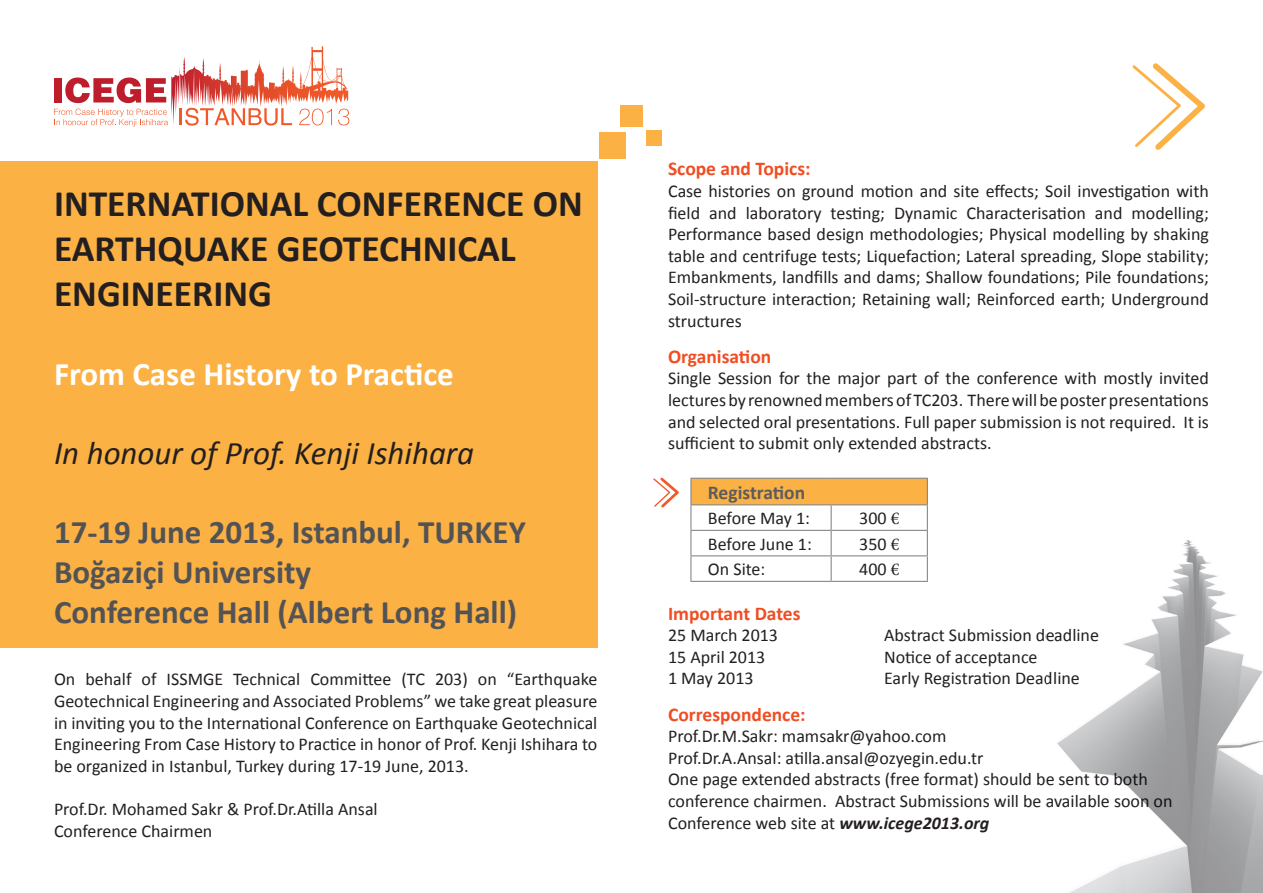
<style>
.page{position:relative;width:1263px;height:893px;background:#fff}
.page>*{position:absolute;margin:0;border:0;box-sizing:border-box;transform-origin:0 0}
.t1{font:700 37.5px/45px "Calibri";color:#231f20}
.t2{font:700 33px "Calibri";color:#535355}
.t3{font:italic 33px "Calibri";color:#231f20}
.t4{font:700 33px "Calibri";color:#fff}
.t5{font:700 19.5px "Calibri";color:#f04d22}
.t6{font:700 19.5px "Calibri";color:#5c5c5f}
.t7{font:18px/21.6px "Calibri";color:#231f20;text-align:justify}
.s1{font-family:"Minion Pro"}
.s2{font-weight:700;font-style:italic}
</style>
<div class="page">
<div style="left:0;top:161px;width:597px;height:486px;background:#fbb143"></div>
<svg style="left:254px;top:46px;width:68px;height:43px"></svg>
<div style="left:54px;top:78px;width:8px;height:24px;background:#be1d2c"></div>
<svg style="left:65px;top:78px;width:101px;height:25px"></svg>
<svg style="left:180px;top:108px;width:112px;height:18px"></svg>
<svg style="left:299px;top:109px;width:33px;height:16px"></svg>
<svg style="left:338px;top:109px;width:11px;height:16px"></svg>
<svg style="left:54px;top:109px;width:114px;height:18px"></svg>
<img style="left:1057px;top:540px;width:206px;height:353px">
<svg style="left:653px;top:477px;width:26px;height:31px"></svg>
<svg style="left:1132px;top:63px;width:73px;height:87px"></svg>
<div style="left:600px;top:132px;width:26px;height:27px;background:#fbb143"></div>
<div style="left:620px;top:105px;width:22px;height:22px;background:#fbb143"></div>
<div style="left:646px;top:130px;width:16px;height:15px;background:#fbb143"></div>
<div style="left:691px;top:478px;width:236px;height:27px;background:#fbb143"></div>
<hr style="left:690px;top:478px;width:141px;height:1px;background:#87898c">
<hr style="left:831px;top:478px;width:97px;height:1px;background:#87898c">
<hr style="left:690px;top:504px;width:141px;height:1px;background:#87898c">
<hr style="left:831px;top:504px;width:97px;height:1px;background:#87898c">
<hr style="left:690px;top:530px;width:141px;height:1px;background:#87898c">
<hr style="left:831px;top:530px;width:97px;height:1px;background:#87898c">
<hr style="left:690px;top:555px;width:141px;height:1px;background:#87898c">
<svg style="left:690px;top:479px;width:1px;height:102px"></svg>
<hr style="left:831px;top:555px;width:97px;height:1px;background:#87898c">
<svg style="left:831px;top:505px;width:1px;height:76px"></svg>
<svg style="left:927px;top:479px;width:1px;height:102px"></svg>
<hr style="left:690px;top:581px;width:141px;height:1px;background:#87898c">
<hr style="left:831px;top:581px;width:97px;height:1px;background:#87898c">
<p class="t1" style="left:54px;top:179px;width:530px">INTERNATIONAL CONFERENCE ON</p>
<p class="t1" style="left:54px;top:224px;width:463px">EARTHQUAKE GEOTECHNICAL<br>ENGINEERING</p>
<p class="t4" style="left:54px;top:353px;width:401px">From Case History to Practice</p>
<p class="t3" style="left:54px;top:433px;width:422px">In honour of Prof. Kenji Ishihara</p>
<p class="t2" style="left:54px;top:512px;width:473px">17-19 June 2013, Istanbul, TURKEY</p>
<p class="t2" style="left:54px;top:551px;width:259px">Boğaziçi University</p>
<p class="t2" style="left:54px;top:591px;width:465px">Conference Hall (Albert Long Hall)</p>
<p class="t7" style="left:54px;top:668px;width:545px">On behalf of ISSMGE Technical Committee (TC 203) on “Earthquake Geotechnical Engineering and Associated Problems” we take great pleasure in inviting you to the International Conference on Earthquake Geotechnical Engineering From Case History to Practice in honor of Prof. Kenji Ishihara to be organized in Istanbul, Turkey during 17-19 June, 2013.</p>
<p class="t7" style="left:54px;top:797px;width:325px">Prof.Dr. Mohamed Sakr &amp; Prof.Dr.Atilla Ansal</p>
<p class="t7" style="left:54px;top:819px;width:160px">Conference Chairmen</p>
<p class="t5" style="left:668px;top:157px;width:144px">Scope and Topics:</p>
<p class="t7" style="left:668px;top:179px;width:542px">Case histories on ground motion and site effects; Soil investigation with field and laboratory testing; Dynamic Characterisation and modelling; Performance based design methodologies; Physical modelling by shaking table and centrifuge tests; Liquefaction; Lateral spreading, Slope stability; Embankments, landfills and dams; Shallow foundations; Pile foundations; Soil-structure interaction; Retaining wall; Reinforced earth; Underground structures</p>
<p class="t5" style="left:668px;top:344px;width:105px">Organisation</p>
<p class="t7" style="left:668px;top:367px;width:542px">Single Session for the major part of the conference with mostly invited lectures by renowned members of TC203. There will be poster presentations and selected oral presentations. Full paper submission is not required. It is sufficient to submit only extended abstracts.</p>
<p class="t6" style="left:708px;top:480px;width:99px">Registration</p>
<p class="t7" style="left:708px;top:507px;width:104px">Before May 1:</p>
<p class="t7" style="left:859px;top:507px;width:42px">300 <span class="s1">€</span></p>
<p class="t7" style="left:708px;top:532px;width:105px">Before June 1:</p>
<p class="t7" style="left:859px;top:532px;width:42px">350 <span class="s1">€</span></p>
<p class="t7" style="left:708px;top:558px;width:59px">On Site:</p>
<p class="t7" style="left:859px;top:558px;width:42px">400 <span class="s1">€</span></p>
<p class="t5" style="left:668px;top:601px;width:134px">Important Dates</p>
<p class="t7" style="left:668px;top:624px;width:111px">25 March 2013</p>
<p class="t7" style="left:884px;top:624px;width:216px">Abstract Submission deadline</p>
<p class="t7" style="left:668px;top:645px;width:99px">15 April 2013</p>
<p class="t7" style="left:884px;top:645px;width:155px">Notice of acceptance</p>
<p class="t7" style="left:668px;top:667px;width:87px">1 May 2013</p>
<p class="t7" style="left:884px;top:667px;width:197px">Early Registration Deadline</p>
<p class="t5" style="left:668px;top:702px;width:139px">Correspondence:</p>
<p class="t7" style="left:668px;top:725px;width:280px">Prof.Dr.M.Sakr: mamsakr@yahoo.com</p>
<p class="t7" style="left:668px;top:746px;width:317px">Prof.Dr.A.Ansal: atilla.ansal@ozyegin.edu.tr</p>
<p class="t7" style="left:668px;top:768px;width:506px;text-align:left">One page extended abstracts (free format) should be sent to both conference chairmen. Abstract Submissions will be available soon on<br>Conference web site at <span class="s2">www.icege2013.org</span></p>
</div>
